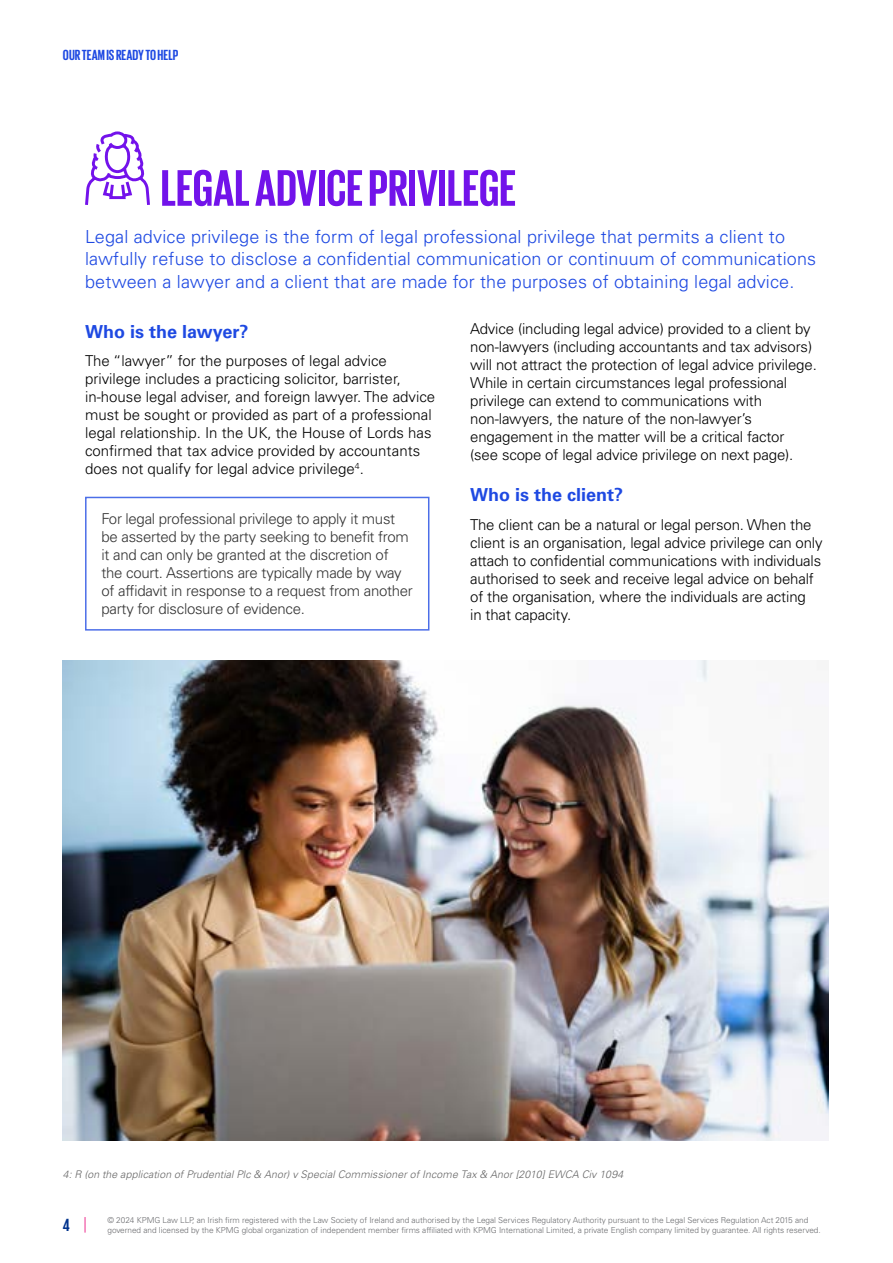
<style>
.page{position:relative;width:893px;height:1263px;background:#fff}
.page>*{position:absolute;margin:0;border:0;box-sizing:border-box;transform-origin:0 0}
.t1{font:700 52.5px "KPMG";color:#7213ea}
.t2{font:300 18px/22.5px "Univers LT Std";letter-spacing:.01em;color:#1e49e2}
.t3{font:700 18px "Univers LT Std";color:#1e49e2}
.t4{font:700 18px "KPMG";color:#00338d}
.t5{font:300 15px/18px "Univers LT Std";letter-spacing:-.01em;color:#000}
.t6{font:700 15px "KPMG";color:#1e49e2}
.t7{font:italic 300 10.5px "Univers LT Std";letter-spacing:.015em;color:#666}
.t8{font:300 8.25px/9.9px "Univers LT Std";letter-spacing:-.005em;color:#6d6e71}
</style>
<div class="page">
<img style="left:63px;top:660px;width:765px;height:480px">
<svg style="left:85px;top:131px;width:65px;height:74px"></svg>
<svg style="left:84px;top:1217px;width:2px;height:15px"></svg>
<div style="left:85px;top:497px;width:344px;height:134px;border:2px solid #1f4ae3"></div>
<p class="t6" style="left:63px;top:47px;width:117px">OUR TEAM IS READY TO HELP</p>
<h1 class="t1" style="left:161px;top:162px;width:357px">LEGAL ADVICE PRIVILEGE</h1>
<p class="t2" style="left:85px;top:225px;width:733px">Legal advice privilege is the form of legal professional privilege that permits a client to lawfully refuse to disclose a confidential communication or continuum of communications between a lawyer and a client that are made for the purposes of obtaining legal advice.</p>
<p class="t3" style="left:85px;top:321px;width:165px">Who is the lawyer?</p>
<p class="t5" style="left:85px;top:352px;width:352px">The “lawyer” for the purposes of legal advice privilege includes a practicing solicitor, barrister, in-house legal adviser, and foreign lawyer. The advice must be sought or provided as part of a professional legal relationship. In the UK, the House of Lords has confirmed that tax advice provided by accountants does not qualify for legal advice privilege<sup>4</sup>.</p>
<p class="t5" style="left:470px;top:320px;width:348px">Advice (including legal advice) provided to a client by non-lawyers (including accountants and tax advisors) will not attract the protection of legal advice privilege.<br>While in certain circumstances legal professional privilege can extend to communications with non-lawyers, the nature of the non-lawyer’s engagement in the matter will be a critical factor<br>(see scope of legal advice privilege on next page).</p>
<p class="t3" style="left:470px;top:484px;width:155px">Who is the client?</p>
<p class="t5" style="left:470px;top:516px;width:354px">The client can be a natural or legal person. When the client is an organisation, legal advice privilege can only attach to confidential communications with individuals authorised to seek and receive legal advice on behalf of the organisation, where the individuals are acting<br>in that capacity.</p>
<p class="t5" style="left:102px;top:510px;width:313px">For legal professional privilege to apply it must be asserted by the party seeking to benefit from it and can only be granted at the discretion of the court. Assertions are typically made by way of affidavit in response to a request from another party for disclosure of evidence.</p>
<p class="t7" style="left:63px;top:1168px;width:562px">4: R (on the application of Prudential Plc &amp; Anor) v Special Commissioner of Income Tax &amp; Anor [2010] EWCA Civ 1094</p>
<p class="t4" style="left:63px;top:1216px;width:9px">4</p>
<p class="t8" style="left:107px;top:1215px;width:715px">© 2024 KPMG Law LLP, an Irish firm registered with the Law Society of Ireland and authorised by the Legal Services Regulatory Authority pursuant to the Legal Services Regulation Act 2015 and governed and licensed by the KPMG global organization of independent member firms affiliated with KPMG International Limited, a private English company limited by guarantee. All rights reserved.</p>
</div>
